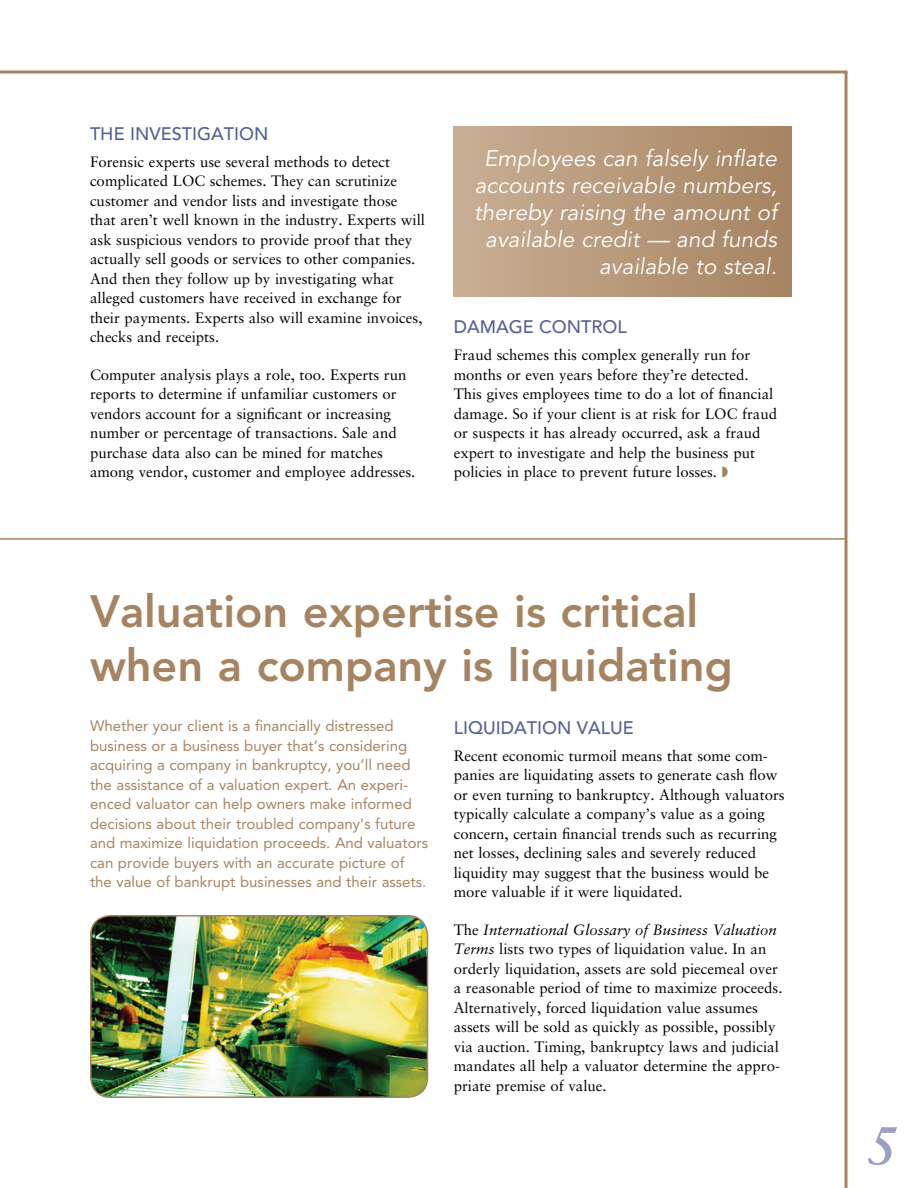
<style>
.page{position:relative;width:918px;height:1188px;background:#fff}
.page>*{position:absolute;margin:0;border:0;box-sizing:border-box;transform-origin:0 0}
.t1{font:italic 700 54px "Sabon LT Std";color:#99a0c2}
.t2{font:800 45px/54px "Avenir LT Std";color:#a68462}
.t3{font:italic 22.5px/27px "Avenir LT Std";letter-spacing:.005em;color:#fff;text-align:right}
.t4{font:500 18px "Avenir LT Std";color:#546292}
.t5{font:15px/19.5px "Sabon LT Std";color:#000}
.t6{font:15px/19.5px "Avenir LT Std";color:#a68462}
.s1{font-style:italic}
</style>
<div class="page">
<svg style="left:844px;top:74px;width:4px;height:1114px"></svg>
<svg style="left:0;top:70px;width:848px;height:4px"></svg>
<div style="left:454px;top:126px;width:338px;height:171px;background:linear-gradient(to right,#c9af95,#a68461)"></div>
<hr style="left:0;top:538px;width:846px;height:2px;background:#a68462">
<img style="left:91px;top:916px;width:336px;height:181px">
<div style="left:90px;top:915px;width:338px;height:183px;border:2px solid #a68462;border-radius:20px"></div>
<p class="t4" style="left:90px;top:123px;width:180px">THE INVESTIGATION</p>
<p class="t5" style="left:90px;top:151px;width:337px">Forensic experts use several methods to detect complicated LOC schemes. They can scrutinize customer and vendor lists and investigate those that aren’t well known in the industry. Experts will ask suspicious vendors to provide proof that they actually sell goods or services to other companies.<br>And then they follow up by investigating what alleged customers have received in exchange for their payments. Experts also will examine invoices, checks and receipts.</p>
<p class="t5" style="left:90px;top:364px;width:327px">Computer analysis plays a role, too. Experts run reports to determine if unfamiliar customers or vendors account for a significant or increasing number or percentage of transactions. Sale and purchase data also can be mined for matches among vendor, customer and employee addresses.</p>
<h3 class="t3" style="left:474px;top:145px;width:304px">Employees can falsely inflate accounts receivable numbers, thereby raising the amount of available credit — and funds available to steal.</h3>
<p class="t4" style="left:454px;top:316px;width:175px">DAMAGE CONTROL</p>
<p class="t5" style="left:454px;top:345px;width:325px">Fraud schemes this complex generally run for months or even years before they’re detected.<br>This gives employees time to do a lot of financial damage. So if your client is at risk for LOC fraud or suspects it has already occurred, ask a fraud expert to investigate and help the business put policies in place to prevent future losses.</p>
<h2 class="t2" style="left:90px;top:584px;width:644px">Valuation expertise is critical when a company is liquidating</h2>
<p class="t6" style="left:90px;top:717px;width:340px">Whether your client is a financially distressed business or a business buyer that’s considering acquiring a company in bankruptcy, you’ll need the assistance of a valuation expert. An experi&shy;enced valuator can help owners make informed decisions about their troubled company’s future and maximize liquidation proceeds. And valuators can provide buyers with an accurate picture of the value of bankrupt businesses and their assets.</p>
<p class="t4" style="left:454px;top:717px;width:182px">LIQUIDATION VALUE</p>
<p class="t5" style="left:454px;top:746px;width:332px">Recent economic turmoil means that some com&shy;panies are liquidating assets to generate cash flow or even turning to bankruptcy. Although valuators typically calculate a company’s value as a going concern, certain financial trends such as recurring net losses, declining sales and severely reduced liquidity may suggest that the business would be more valuable if it were liquidated.</p>
<p class="t5" style="left:454px;top:920px;width:330px">The <span class="s1">International Glossary of Business Valuation Terms</span> lists two types of liquidation value. In an orderly liquidation, assets are sold piecemeal over a reasonable period of time to maximize proceeds.<br>Alternatively, forced liquidation value assumes assets will be sold as quickly as possible, possibly via auction. Timing, bankruptcy laws and judicial mandates all help a valuator determine the appro&shy;priate premise of value.</p>
<h1 class="t1" style="left:867px;top:1113px;width:32px">5</h1>
</div>
